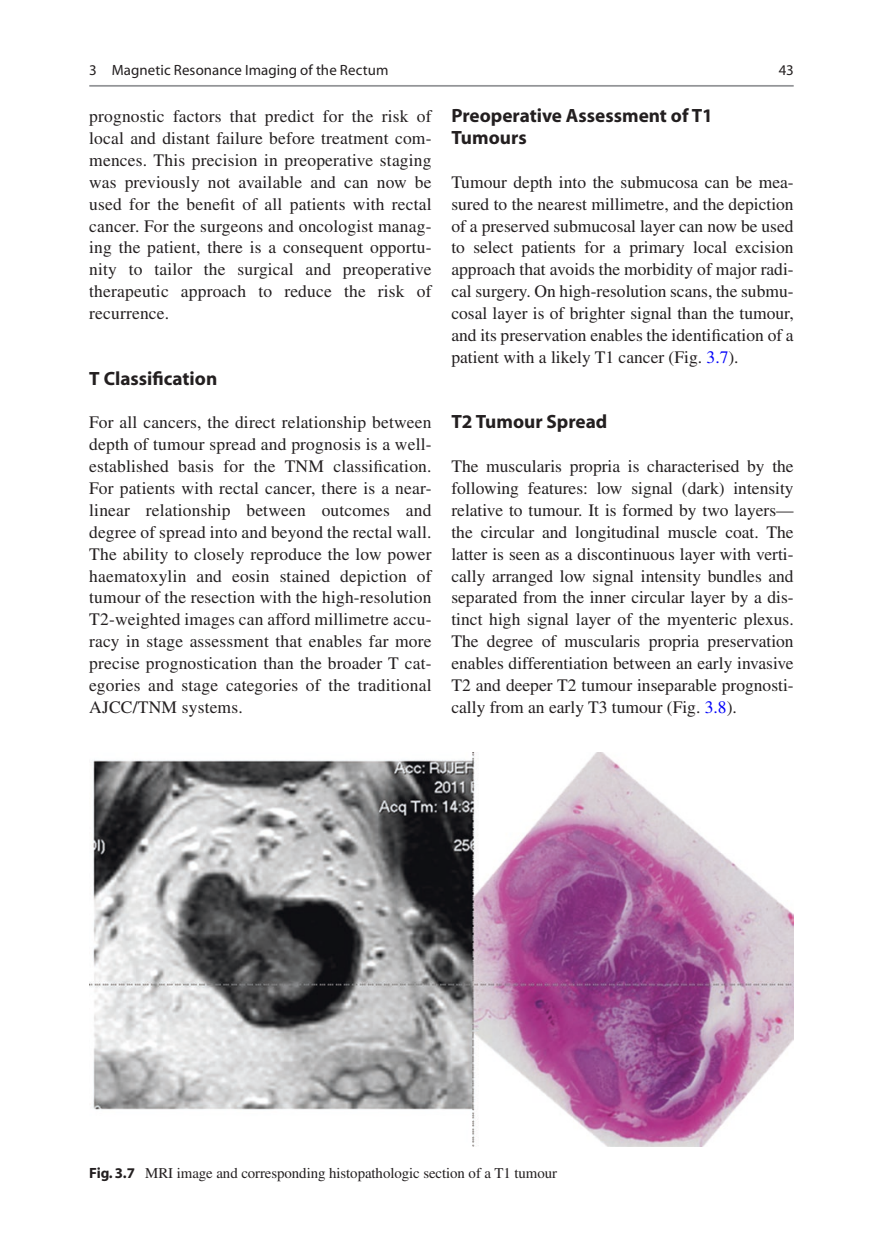
<style>
.page{position:relative;width:883px;height:1260px;background:#fff}
.page>*{position:absolute;margin:0;border:0;box-sizing:border-box;transform-origin:0 0}
.t1{font:700 19.25px/21.9px "Xhgxhy Myriad";color:#231f20}
.t2{font:17.5px/21.9px "Tvbynv Times";color:#231f20;text-align:justify}
.t3{font:14.88px "Tvbynv Times";letter-spacing:-.005em;color:#231f20}
.t4{font:14.88px "Vymgbb Myriad";letter-spacing:.005em;color:#231f20}
.t5{font:14.88px "Llfgtj Myriad";color:#231f20}
.s1{color:#0000fa}
.s2{font-family:"Xhgxhy Myriad";font-weight:700}
</style>
<div class="page">
<img style="left:89px;top:753px;width:705px;height:393px">
<hr style="left:89px;top:85px;width:705px;height:2px;background:#939598">
<p class="t4" style="left:89px;top:63px;width:301px">3 Magnetic Resonance Imaging of the Rectum</p>
<p class="t2" style="left:89px;top:105px;width:344px">prognostic factors that predict for the risk of local and distant failure before treatment com&shy;mences. This precision in preoperative staging was previously not available and can now be used for the benefit of all patients with rectal cancer. For the surgeons and oncologist manag&shy;ing the patient, there is a consequent opportu&shy;nity to tailor the surgical and preoperative therapeutic approach to reduce the risk of recurrence.</p>
<p class="t1" style="left:89px;top:368px;width:130px">T Classification</p>
<p class="t2" style="left:89px;top:412px;width:344px">For all cancers, the direct relationship between depth of tumour spread and prognosis is a well&shy;established basis for the TNM classification.<br>For patients with rectal cancer, there is a near&shy;linear relationship between outcomes and degree of spread into and beyond the rectal wall.<br>The ability to closely reproduce the low power haematoxylin and eosin stained depiction of tumour of the resection with the high-resolution T2-weighted images can afford millimetre accu&shy;racy in stage assessment that enables far more precise prognostication than the broader T cat&shy;egories and stage categories of the traditional AJCC/TNM systems.</p>
<p class="t5" style="left:779px;top:63px;width:17px">43</p>
<p class="t1" style="left:451px;top:106px;width:263px">Preoperative Assessment of T1<br>Tumours</p>
<p class="t2" style="left:451px;top:171px;width:344px">Tumour depth into the submucosa can be mea&shy;sured to the nearest millimetre, and the depiction of a preserved submucosal layer can now be used to select patients for a primary local excision approach that avoids the morbidity of major radi&shy;cal surgery. On high-resolution scans, the submu&shy;cosal layer is of brighter signal than the tumour, and its preservation enables the identification of a patient with a likely T1 cancer (Fig. <span class="s1">3.7</span>).</p>
<p class="t1" style="left:451px;top:412px;width:158px">T2 Tumour Spread</p>
<p class="t2" style="left:451px;top:455px;width:344px">The muscularis propria is characterised by the following features: low signal (dark) intensity relative to tumour. It is formed by two layers— the circular and longitudinal muscle coat. The latter is seen as a discontinuous layer with verti&shy;cally arranged low signal intensity bundles and separated from the inner circular layer by a dis&shy;tinct high signal layer of the myenteric plexus.<br>The degree of muscularis propria preservation enables differentiation between an early invasive T2 and deeper T2 tumour inseparable prognosti&shy;cally from an early T3 tumour (Fig. <span class="s1">3.8</span>).</p>
<p class="t3" style="left:89px;top:1164px;width:469px"><span class="s2">Fig. 3.7</span> MRI image and corresponding histopathologic section of a T1 tumour</p>
</div>
